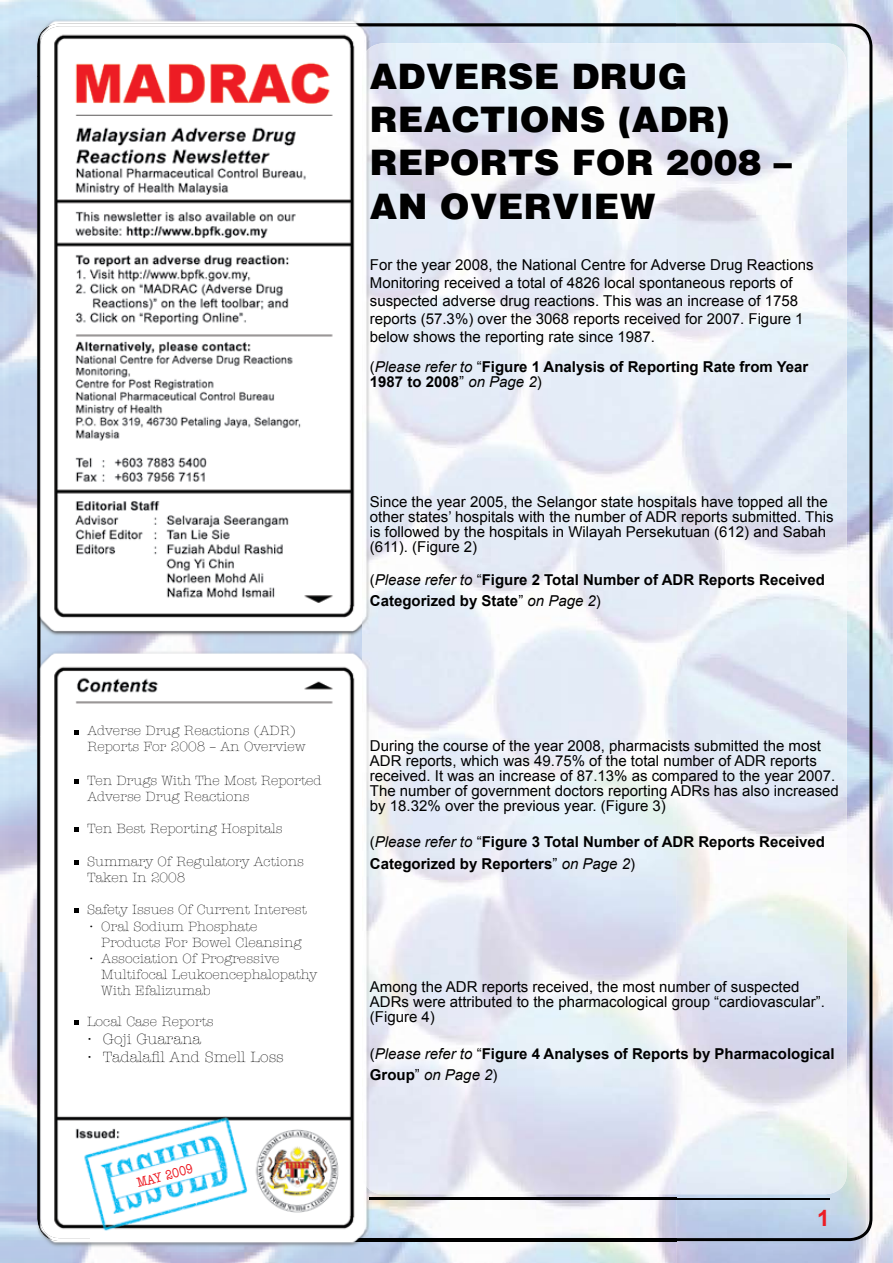
<style>
.page{position:relative;width:893px;height:1263px;background:#fff}
.page>*{position:absolute;margin:0;border:0;box-sizing:border-box;transform-origin:0 0}
.t1{font:900 36px/43.2px "Helvetica";color:#000}
.t2{font:700 22.5px "Arial";color:#ed1c24}
.t3{font:15px/15px "Arial";color:#000}
.t4{font:700 15px/21.6px "Arial";color:#000}
.t5{font:300 15px "American Typewriter";color:#000}
.t6{font:300 13.5px/16.2px "American Typewriter";color:#000}
.t7{font:500 13.5px "American Typewriter";color:#ed1c24;scale:.78 1}
.s1{font-weight:400}
.s2{font-weight:400;font-style:italic}
</style>
<div class="page">
<img style="left:676px;top:0;width:217px;height:1263px">
<svg style="left:676px;top:23px;width:196px;height:1218px"></svg>
<hr style="left:369px;top:1198px;width:461px;height:1px;background:#000">
<img style="left:0;top:0;width:364px;height:368px">
<img style="left:0;top:368px;width:362px;height:736px">
<img style="left:0;top:1104px;width:364px;height:159px">
<img style="left:364px;top:1194px;width:312px;height:69px">
<img style="left:37px;top:23px;width:639px;height:54px">
<img style="left:37px;top:76px;width:54px;height:1165px">
<img style="left:90px;top:1238px;width:586px;height:3px">
<img style="left:362px;top:43px;width:485px;height:1151px">
<svg style="left:74px;top:730px;width:5px;height:5px"></svg>
<svg style="left:74px;top:779px;width:5px;height:4px"></svg>
<svg style="left:74px;top:828px;width:5px;height:4px"></svg>
<svg style="left:74px;top:860px;width:5px;height:4px"></svg>
<svg style="left:74px;top:909px;width:5px;height:4px"></svg>
<svg style="left:74px;top:1020px;width:5px;height:4px"></svg>
<p class="t6" style="left:87px;top:722px;width:220px">Adverse Drug Reactions (ADR)<br>Reports For 2008 – An Overview</p>
<p class="t6" style="left:87px;top:772px;width:236px">Ten Drugs With The Most Reported<br>Adverse Drug Reactions</p>
<p class="t6" style="left:87px;top:821px;width:197px">Ten Best Reporting Hospitals</p>
<p class="t6" style="left:87px;top:853px;width:218px">Summary Of Regulatory Actions<br>Taken In 2008</p>
<p class="t6" style="left:87px;top:902px;width:221px">Safety Issues Of Current Interest</p>
<p class="t6" style="left:101px;top:918px;width:202px;text-indent:-12px">• Oral Sodium Phosphate<br>Products For Bowel Cleansing</p>
<p class="t6" style="left:101px;top:951px;width:218px;text-indent:-12px">• Association Of Progressive<br>Multifocal Leukoencephalopathy<br>With Efalizumab</p>
<p class="t6" style="left:87px;top:1014px;width:128px">Local Case Reports</p>
<p class="t5" style="left:87px;top:1031px;width:115px">• Goji Guarana</p>
<p class="t5" style="left:87px;top:1049px;width:198px">• Tadalafil And Smell Loss</p>
<p class="t7" style="left:135px;top:1175px;width:75px;rotate:-15deg">MAY 2009</p>
<h1 class="t1" style="left:370px;top:55px;width:423px">ADVERSE DRUG<br>REACTIONS (ADR)<br>REPORTS FOR 2008 –<br>AN OVERVIEW</h1>
<p class="t3" style="left:370px;top:255px;width:445px;line-height:18px">For the year 2008, the National Centre for Adverse Drug Reactions Monitoring received a total of 4826 local spontaneous reports of suspected adverse drug reactions. This was an increase of 1758 reports (57.3%) over the 3068 reports received for 2007. Figure 1 below shows the reporting rate since 1987.</p>
<p class="t4" style="left:370px;top:359px;width:440px;line-height:15px"><span class="s1">(</span><span class="s2">Please refer to</span> <span class="s1">“</span>Figure 1 Analysis of Reporting Rate from Year<br>1987 to 2008<span class="s1">”</span> <span class="s2">on Page 2</span><span class="s1">)</span></p>
<p class="t3" style="left:370px;top:494px;width:465px">Since the year 2005, the Selangor state hospitals have topped all the other states’ hospitals with the number of ADR reports submitted. This is followed by the hospitals in Wilayah Persekutuan (612) and Sabah (611). (Figure 2)</p>
<p class="t4" style="left:370px;top:569px;width:457px"><span class="s1">(</span><span class="s2">Please refer to</span> <span class="s1">“</span>Figure 2 Total Number of ADR Reports Received<br>Categorized by State<span class="s1">”</span> <span class="s2">on Page 2</span><span class="s1">)</span></p>
<p class="t3" style="left:370px;top:738px;width:470px">During the course of the year 2008, pharmacists submitted the most ADR reports, which was 49.75% of the total number of ADR reports received. It was an increase of 87.13% as compared to the year 2007.<br>The number of government doctors reporting ADRs has also increased by 18.32% over the previous year. (Figure 3)</p>
<p class="t4" style="left:370px;top:832px;width:457px"><span class="s1">(</span><span class="s2">Please refer to</span> <span class="s1">“</span>Figure 3 Total Number of ADR Reports Received<br>Categorized by Reporters<span class="s1">”</span> <span class="s2">on Page 2</span><span class="s1">)</span></p>
<p class="t3" style="left:370px;top:979px;width:457px">Among the ADR reports received, the most number of suspected<br>ADRs were attributed to the pharmacological group “cardiovascular”. (Figure 4)</p>
<p class="t4" style="left:370px;top:1043px;width:466px"><span class="s1">(</span><span class="s2">Please refer to</span> <span class="s1">“</span>Figure 4 Analyses of Reports by Pharmacological<br>Group<span class="s1">”</span> <span class="s2">on Page 2</span><span class="s1">)</span></p>
<h2 class="t2" style="left:817px;top:1203px;width:14px">1</h2>
</div>
